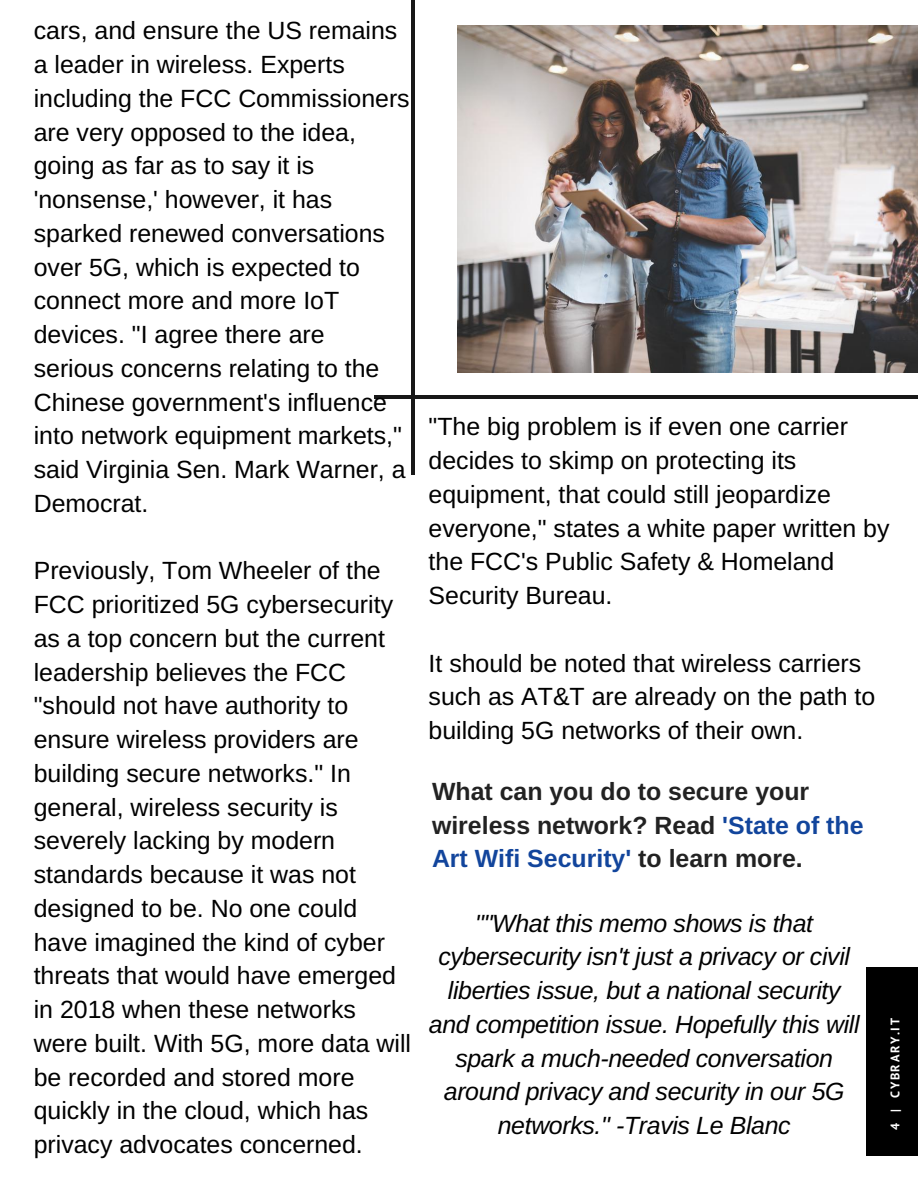
<style>
.page{position:relative;width:918px;height:1188px;background:#fff}
.page>*{position:absolute;margin:0;border:0;box-sizing:border-box;transform-origin:0 0}
.t1{font:24.9px/33.8px "Arimo";color:#000}
.t2{font:italic 24.9px/33.8px "Arimo";letter-spacing:-.015em;color:#000;text-align:center}
.t3{font:700 24.9px/33.8px "Arimo";color:#222}
.t4{font:700 12.45px "PT Sans";letter-spacing:.13em;color:#fff}
.s1{color:#12459c}
</style>
<div class="page">
<hr style="left:375px;top:395px;width:543px;height:3px;background:#181818">
<div style="left:866px;top:968px;width:52px;height:188px;background:#000"></div>
<hr style="left:411px;top:0;width:4px;height:475px;background:#181818">
<img style="left:458px;top:26px;width:460px;height:346px">
<p class="t1" style="left:34px;top:14px;width:377px">cars, and ensure the US remains a leader in wireless. Experts including the FCC Commissioners are very opposed to the idea, going as far as to say it is 'nonsense,' however, it has sparked renewed conversations over 5G, which is expected to connect more and more IoT devices. "I agree there are serious concerns relating to the<br>Chinese government's influence into network equipment markets," said Virginia Sen. Mark Warner, a<br>Democrat.</p>
<p class="t1" style="left:34px;top:554px;width:379px">Previously, Tom Wheeler of the<br>FCC prioritized 5G cybersecurity as a top concern but the current leadership believes the FCC "should not have authority to ensure wireless providers are building secure networks." In general, wireless security is severely lacking by modern standards because it was not designed to be. No one could have imagined the kind of cyber threats that would have emerged in 2018 when these networks were built. With 5G, more data will be recorded and stored more quickly in the cloud, which has privacy advocates concerned.</p>
<p class="t1" style="left:429px;top:410px;width:462px">"The big problem is if even one carrier decides to skimp on protecting its equipment, that could still jeopardize everyone," states a white paper written by the FCC's Public Safety &amp; Homeland Security Bureau.</p>
<p class="t1" style="left:429px;top:646px;width:448px">It should be noted that wireless carriers such as AT&amp;T are already on the path to building 5G networks of their own.</p>
<p class="t3" style="left:432px;top:774px;width:433px">What can you do to secure your wireless network? Read <span class="s1">'State of the<br>Art Wifi Security'</span> to learn more.</p>
<p class="t2" style="left:429px;top:906px;width:432px">""What this memo shows is that cybersecurity isn't just a privacy or civil liberties issue, but a national security and competition issue. Hopefully this will spark a much-needed conversation around privacy and security in our 5G networks." -Travis Le Blanc</p>
<p class="t4" style="left:887px;top:1130px;width:113px;rotate:-90deg">4 | CYBRARY.IT</p>
</div>
